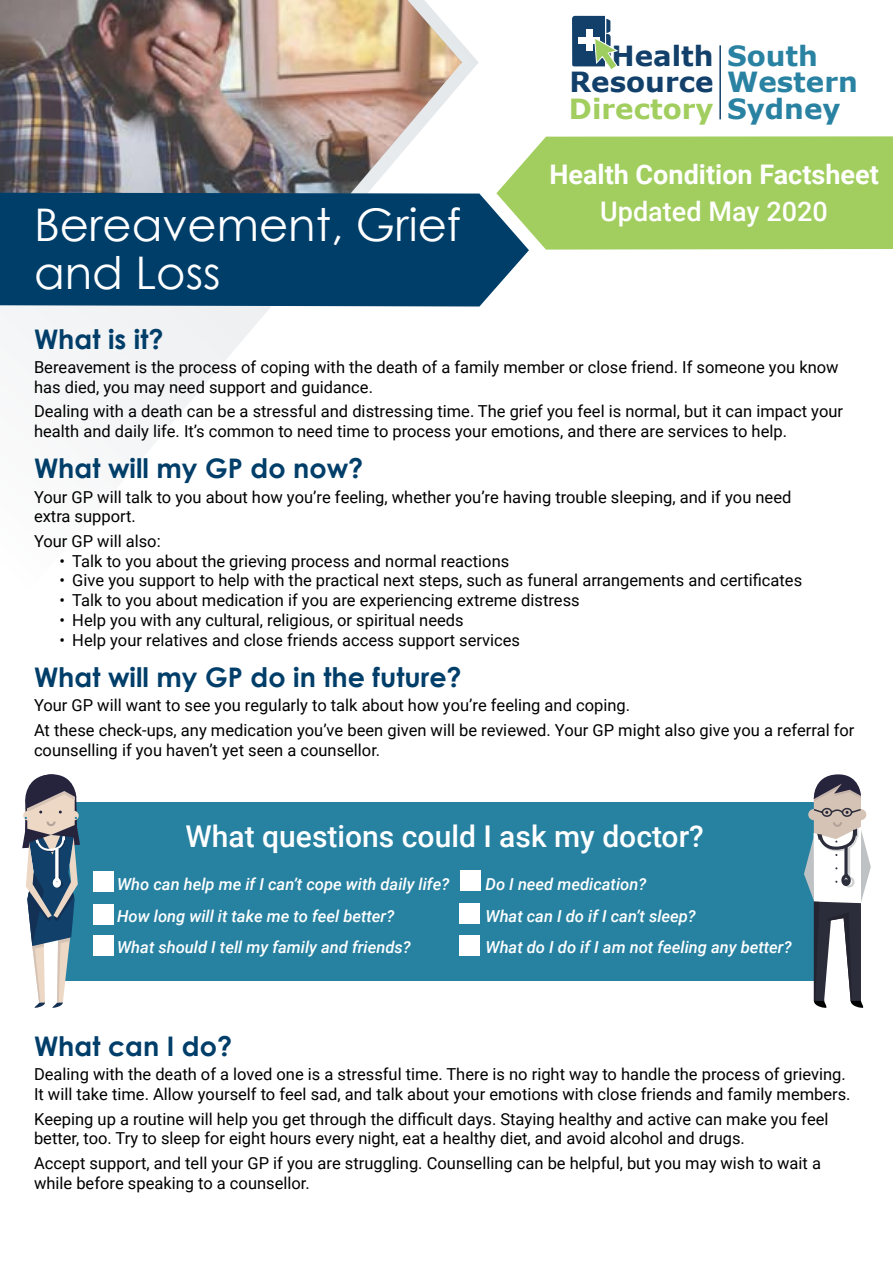
<style>
.page{position:relative;width:893px;height:1263px;background:#fff}
.page>*{position:absolute;margin:0;border:0;box-sizing:border-box;transform-origin:0 0}
.t1{font:45px/48px "Century Gothic";color:#fff}
.t2{font:500 30px "Roboto";color:#fff}
.t3{font:700 27.75px/26.2px "Verdana";color:#2a82a2}
.t4{font:700 27.75px/26.2px "Verdana";color:#12406a;text-align:right}
.t5{font:700 27.75px "Verdana";color:#a1ce5e}
.t6{font:700 27px "Century Gothic";color:#003e6a}
.t7{font:700 27px "Roboto";color:#fff}
.t8{font:500 27px "Roboto";color:#fff}
.t9{font:16.5px/19.8px "Roboto";color:#000}
.t10{font:italic 500 16.5px/31.2px "Roboto";color:#fff}
</style>
<div class="page">
<img style="left:0;top:0;width:479px;height:450px">
<svg style="left:572px;top:16px;width:44px;height:53px"></svg>
<hr style="left:719px;top:45px;width:2px;height:74px;background:#12406a">
<div style="left:0;top:193px;width:529px;height:113px;background:#003e6a"></div>
<svg style="left:496px;top:136px;width:397px;height:114px;background:#a4ce67"></svg>
<div style="left:60px;top:802px;width:760px;height:178px;background:#2782a2"></div>
<div style="left:93px;top:872px;width:20px;height:20px;background:#fff"></div>
<div style="left:93px;top:904px;width:20px;height:20px;background:#fff"></div>
<div style="left:93px;top:935px;width:20px;height:20px;background:#fff"></div>
<div style="left:460px;top:871px;width:20px;height:20px;background:#fff"></div>
<div style="left:460px;top:903px;width:20px;height:20px;background:#fff"></div>
<div style="left:460px;top:935px;width:20px;height:20px;background:#fff"></div>
<svg style="left:22px;top:774px;width:58px;height:234px"></svg>
<svg style="left:804px;top:774px;width:67px;height:234px"></svg>
<h1 class="t1" style="left:34px;top:200px;width:429px">Bereavement, Grief and Loss</h1>
<h3 class="t4" style="left:570px;top:42px;width:145px">Health<br>Resource</h3>
<h3 class="t5" style="left:569px;top:89px;width:146px">Directory</h3>
<h3 class="t3" style="left:727px;top:42px;width:132px">South<br>Western<br>Sydney</h3>
<h3 class="t7" style="left:549px;top:156px;width:331px">Health Condition Factsheet</h3>
<h3 class="t8" style="left:600px;top:193px;width:229px">Updated May 2020</h3>
<h3 class="t6" style="left:34px;top:318px;width:131px">What is it?</h3>
<p class="t9" style="left:34px;top:357px;width:806px">Bereavement is the process of coping with the death of a family member or close friend. If someone you know has died, you may need support and guidance.</p>
<p class="t9" style="left:34px;top:401px;width:811px">Dealing with a death can be a stressful and distressing time. The grief you feel is normal, but it can impact your health and daily life. It’s common to need time to process your emotions, and there are services to help.</p>
<h3 class="t6" style="left:34px;top:448px;width:331px">What will my GP do now?</h3>
<p class="t9" style="left:34px;top:486px;width:759px">Your GP will talk to you about how you’re feeling, whether you’re having trouble sleeping, and if you need extra support.</p>
<p class="t9" style="left:34px;top:530px;width:128px">Your GP will also:</p>
<p class="t9" style="left:60px;top:550px;width:451px">• Talk to you about the grieving process and normal reactions</p>
<p class="t9" style="left:60px;top:570px;width:744px">• Give you support to help with the practical next steps, such as funeral arrangements and certificates</p>
<p class="t9" style="left:60px;top:590px;width:522px">• Talk to you about medication if you are experiencing extreme distress</p>
<p class="t9" style="left:60px;top:609px;width:406px">• Help you with any cultural, religious, or spiritual needs</p>
<p class="t9" style="left:60px;top:629px;width:462px">• Help your relatives and close friends access support services</p>
<h3 class="t6" style="left:34px;top:657px;width:429px">What will my GP do in the future?</h3>
<p class="t9" style="left:34px;top:693px;width:822px;line-height:24.3px">Your GP will want to see you regularly to talk about how you’re feeling and coping.<br>At these check-ups, any medication you’ve been given will be reviewed. Your GP might also give you a referral for</p>
<p class="t9" style="left:34px;top:739px;width:348px">counselling if you haven’t yet seen a counsellor.</p>
<h2 class="t2" style="left:185px;top:815px;width:520px">What questions could I ask my doctor?</h2>
<p class="t10" style="left:117px;top:868px;width:334px">Who can help me if I can’t cope with daily life?<br>How long will it take me to feel better?<br>What should I tell my family and friends?</p>
<p class="t10" style="left:485px;top:868px;width:308px">Do I need medication?<br>What can I do if I can’t sleep?<br>What do I do if I am not feeling any better?</p>
<h3 class="t6" style="left:34px;top:1026px;width:200px">What can I do?</h3>
<p class="t9" style="left:34px;top:1064px;width:818px">Dealing with the death of a loved one is a stressful time. There is no right way to handle the process of grieving.<br>It will take time. Allow yourself to feel sad, and talk about your emotions with close friends and family members.</p>
<p class="t9" style="left:34px;top:1108px;width:796px">Keeping up a routine will help you get through the difficult days. Staying healthy and active can make you feel better, too. Try to sleep for eight hours every night, eat a healthy diet, and avoid alcohol and drugs.</p>
<p class="t9" style="left:34px;top:1152px;width:789px">Accept support, and tell your GP if you are struggling. Counselling can be helpful, but you may wish to wait a while before speaking to a counsellor.</p>
</div>
